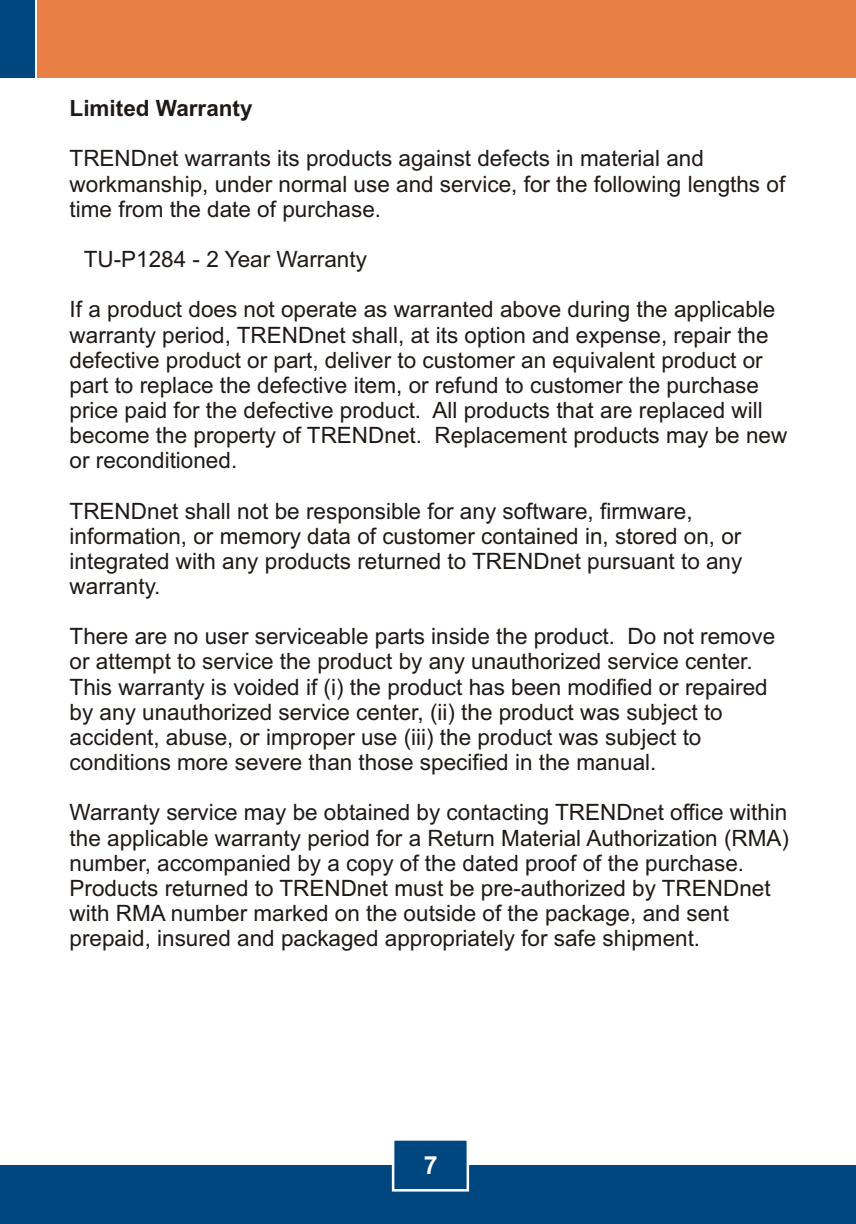
<style>
.page{position:relative;width:856px;height:1224px;background:#fff}
.page>*{position:absolute;margin:0;border:0;box-sizing:border-box;transform-origin:0 0}
.t1{font:700 25px "Arial";color:#fff}
.t2{font:22.5px/25.2px "Arial";color:#1f1a17}
.t3{font:700 22.5px "Arial";color:#1f1a17}
</style>
<div class="page">
<div style="left:0;top:1165px;width:856px;height:58px;background:#004780"></div>
<div style="left:37px;top:0;width:819px;height:78px;background:#e88045"></div>
<div style="left:0;top:0;width:35px;height:78px;background:#004780"></div>
<svg style="left:391px;top:1140px;width:79px;height:52px"></svg>
<p class="t3" style="left:70px;top:100px;width:184px">Limited Warranty</p>
<p class="t2" style="left:70px;top:148px;width:717px">TRENDnet warrants its products against defects in material and workmanship, under normal use and service, for the following lengths of time from the date of purchase.</p>
<p class="t2" style="left:84px;top:248px;width:285px">TU-P1284 - 2 Year Warranty</p>
<p class="t2" style="left:70px;top:299px;width:719px">If a product does not operate as warranted above during the applicable warranty period, TRENDnet shall, at its option and expense, repair the defective product or part, deliver to customer an equivalent product or part to replace the defective item, or refund to customer the purchase price paid for the defective product. All products that are replaced will become the property of TRENDnet. Replacement products may be new or reconditioned.</p>
<p class="t2" style="left:70px;top:500px;width:674px">TRENDnet shall not be responsible for any software, firmware, information, or memory data of customer contained in, stored on, or integrated with any products returned to TRENDnet pursuant to any warranty.</p>
<p class="t2" style="left:70px;top:626px;width:707px">There are no user serviceable parts inside the product. Do not remove or attempt to service the product by any unauthorized service center.<br>This warranty is voided if (i) the product has been modified or repaired by any unauthorized service center, (ii) the product was subject to accident, abuse, or improper use (iii) the product was subject to conditions more severe than those specified in the manual.</p>
<p class="t2" style="left:70px;top:801px;width:721px">Warranty service may be obtained by contacting TRENDnet office within the applicable warranty period for a Return Material Authorization (RMA) number, accompanied by a copy of the dated proof of the purchase.<br>Products returned to TRENDnet must be pre-authorized by TRENDnet with RMA number marked on the outside of the package, and sent prepaid, insured and packaged appropriately for safe shipment.</p>
<p class="t1" style="left:424px;top:1155px;width:15px">7</p>
</div>
